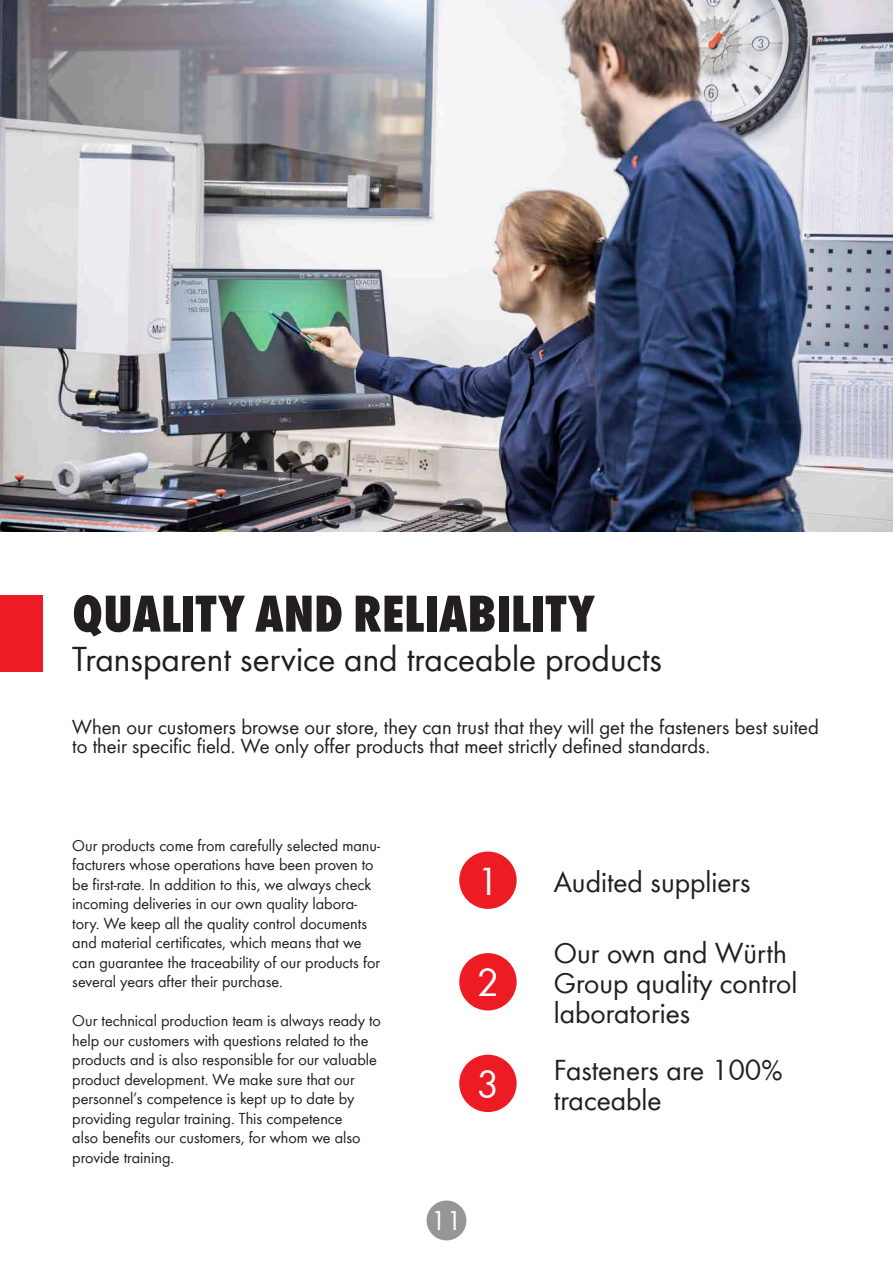
<style>
.page{position:relative;width:893px;height:1263px;background:#fff}
.page>*{position:absolute;margin:0;border:0;box-sizing:border-box;transform-origin:0 0}
.t1{font:800 condensed 54px "Wuerth";color:#231f20}
.t2{font:40.5px "Wuerth";color:#fff}
.t3{font:36px "Wuerth";color:#231f20}
.t4{font:30px/30px "Wuerth";color:#231f20}
.t5{font:28.2px "Wuerth";color:#fff}
.t6{font:21px/19.5px "Wuerth";color:#231f20}
.t7{font:16.5px/19.5px "Wuerth";color:#231f20}
</style>
<div class="page">
<div style="left:0;top:595px;width:43px;height:76px;background:#ed1c24"></div>
<img style="left:0;top:0;width:893px;height:531px">
<div style="left:459px;top:1055px;width:58px;height:57px;background:#ed1c24;border-radius:50%"></div>
<div style="left:459px;top:953px;width:58px;height:57px;background:#ed1c24;border-radius:50%"></div>
<div style="left:459px;top:851px;width:58px;height:58px;background:#ed1c24;border-radius:50%"></div>
<div style="left:427px;top:1200px;width:39px;height:40px;background:#949698;border-radius:50%"></div>
<h1 class="t1" style="left:72px;top:575px;width:524px">QUALITY AND RELIABILITY</h1>
<h3 class="t3" style="left:72px;top:634px;width:591px">Transparent service and traceable products</h3>
<p class="t6" style="left:72px;top:716px;width:748px">When our customers browse our store, they can trust that they will get the fasteners best suited to their specific field. We only offer products that meet strictly defined standards.</p>
<p class="t7" style="left:72px;top:834px;width:309px">Our products come from carefully selected manu&shy;facturers whose operations have been proven to be first-rate. In addition to this, we always check incoming deliveries in our own quality labora&shy;tory. We keep all the quality control documents and material certificates, which means that we can guarantee the traceability of our products for several years after their purchase.</p>
<p class="t7" style="left:72px;top:1010px;width:310px">Our technical production team is always ready to help our customers with questions related to the products and is also responsible for our valuable product development. We make sure that our personnel’s competence is kept up to date by providing regular training. This competence<br>also benefits our customers, for whom we also provide training.</p>
<h2 class="t2" style="left:477px;top:854px;width:24px">1</h2>
<h2 class="t2" style="left:477px;top:955px;width:24px">2</h2>
<h2 class="t2" style="left:477px;top:1057px;width:24px">3</h2>
<h3 class="t5" style="left:431px;top:1201px;width:33px">11</h3>
<h3 class="t4" style="left:554px;top:865px;width:198px">Audited suppliers</h3>
<h3 class="t4" style="left:554px;top:937px;width:245px">Our own and Würth<br>Group quality control laboratories</h3>
<h3 class="t4" style="left:554px;top:1053px;width:230px">Fasteners are 100% traceable</h3>
</div>
